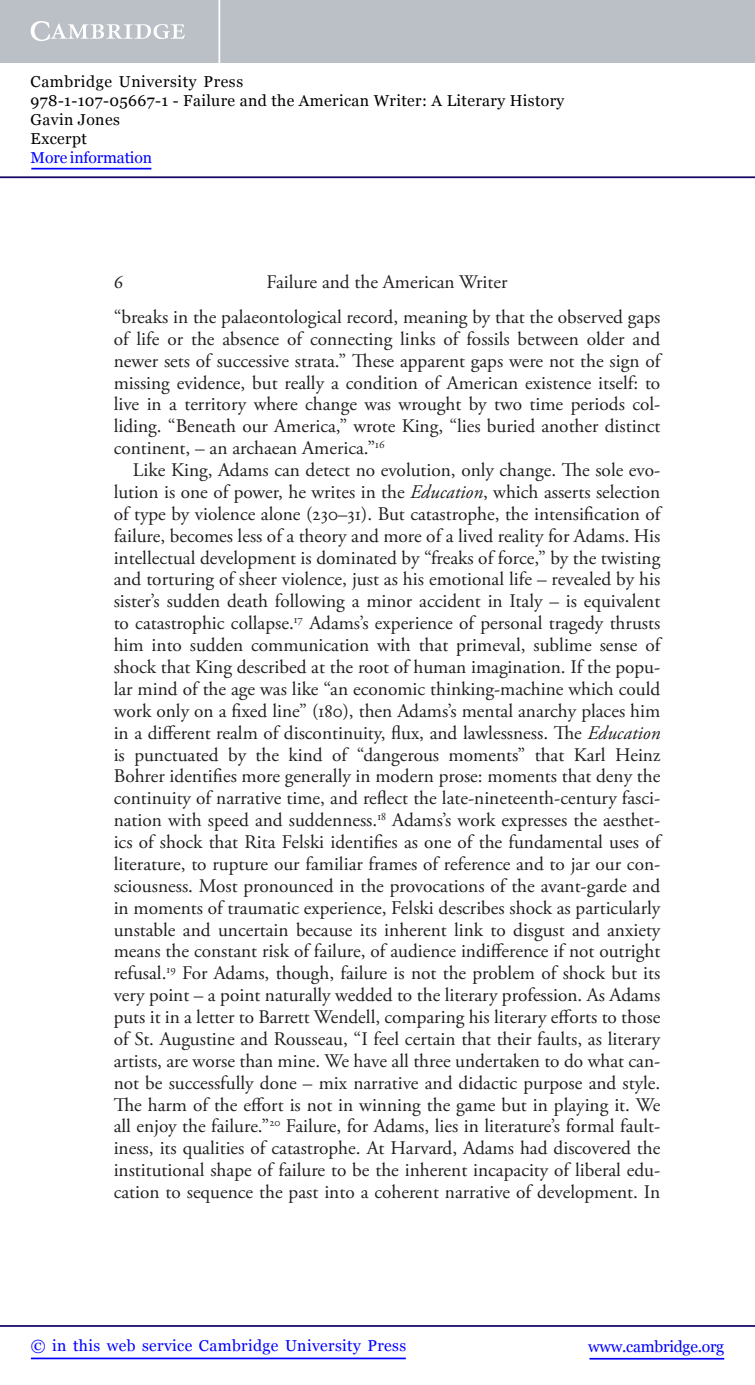
<style>
.page{position:relative;width:755px;height:1385px;background:#fff}
.page>*{position:absolute;margin:0;border:0;box-sizing:border-box;transform-origin:0 0}
.t1{font:19.25px/21.9px "Adobe Garamond Pro";color:#231f20;text-align:justify}
.t2{font:15.75px/18.9px "Georgia";letter-spacing:.025em;color:#000}
.t3{font:15.75px "Georgia";letter-spacing:.025em;color:#00f}
.t4{font:15.75px "Georgia";letter-spacing:-.015em;color:#00f}
.t5{font:15.75px "Georgia";letter-spacing:-.01em;color:#00f}
.s1{font-style:italic}
</style>
<div class="page">
<hr style="left:589px;top:1358px;width:134px;height:1px;background:#00f">
<hr style="left:0;top:1325px;width:754px;height:2px;background:#150666">
<hr style="left:31px;top:1357px;width:374px;height:2px;background:#00f">
<div style="left:0;top:0;width:754px;height:63px;background:#bac0c6"></div>
<svg style="left:31px;top:21px;width:154px;height:20px"></svg>
<hr style="left:218px;top:0;width:2px;height:63px;background:#fff">
<hr style="left:0;top:176px;width:754px;height:2px;background:#150666">
<hr style="left:31px;top:168px;width:120px;height:1px;background:#00f">
<p class="t2" style="left:31px;top:72px;width:535px">Cambridge University Press<br>978-1-107-05667-1 - Failure and the American Writer: A Literary History<br>Gavin Jones<br>Excerpt</p>
<p class="t5" style="left:31px;top:148px;width:123px">More information</p>
<p class="t1" style="left:114px;top:266px;width:548px;line-height:35px;text-align:center">Failure and the American Writer<br>“breaks in the palaeontological record, meaning by that the observed gaps</p>
<p class="t1" style="left:114px;top:329px;width:548px">of life or the absence of connecting links of fossils between older and newer sets of successive strata.” These apparent gaps were not the sign of missing evidence, but really a condition of American existence itself: to live in a territory where change was wrought by two time periods col&shy;liding. “Beneath our America,” wrote King, “lies buried another distinct continent, – an archaean America.” <sup>16</sup></p>
<p class="t1" style="left:114px;top:461px;width:548px;text-indent:19px">Like King, Adams can detect no evolution, only change. The sole evo&shy;lution is one of power, he writes in the <span class="s1">Education</span> , which asserts selection of type by violence alone (230–31). But catastrophe , the intensification of failure, becomes less of a theory and more of a lived reality for Adams. His intellectual development is dominated by “freaks of force,” by the twisting and torturing of sheer violence, just as his emotional life – revealed by his sister’s sudden death following a minor accident in Italy – is equivalent to catastrophic collapse. <sup>17</sup> Adams’s experience of personal tragedy thrusts him into sudden communication with that primeval, sublime sense of shock that King described at the root of human imagination. If the popu&shy;lar mind of the age was like “an economic thinking-machine which could work only on a fixed line” (180), then Adams’s mental anarchy places him in a different realm of discontinuity, flux, and lawlessness. The <span class="s1">Education </span>is punctuated by the kind of “dangerous moments” that Karl Heinz Bohrer identifies more generally in modern prose: moments that deny the continuity of narrative time, and reflect the late-nineteenth-century fasci&shy;nation with speed and suddenness. <sup>18</sup> Adams’s work expresses the aesthet&shy;ics of shock that Rita Felski identifies as one of the fundamental uses of literature, to rupture our familiar frames of reference and to jar our con&shy;sciousness. Most pronounced in the provocations of the avant-garde and in moments of traumatic experience, Felski describes shock as particularly unstable and uncertain because its inherent link to disgust and anxiety means the constant risk of failure, of audience indifference if not outright refusal. <sup>19</sup> For Adams, though, failure is not the problem of shock but its very point – a point naturally wedded to the literary profession. As Adams puts it in a letter to Barrett Wendell, comparing his literary efforts to those of St. Augustine and Rousseau, “I feel certain that their faults, as literary artists, are worse than mine. We have all three undertaken to do what can&shy;not be successfully done – mix narrative and didactic purpose and style.<br>The harm of the effort is not in winning the game but in playing it. We all enjoy the failure.” <sup>20</sup> Failure, for Adams, lies in literature’s formal fault&shy;iness, its qualities of catastrophe. At Harvard, Adams had discovered the institutional shape of failure to be the inherent incapacity of liberal edu&shy;cation to sequence the past into a coherent narrative of development. In</p>
<p class="t1" style="left:114px;top:273px;width:11px">6</p>
<p class="t3" style="left:31px;top:1337px;width:376px">© in this web service Cambridge University Press</p>
<p class="t4" style="left:587px;top:1337px;width:137px">www.cambridge.org</p>
</div>
